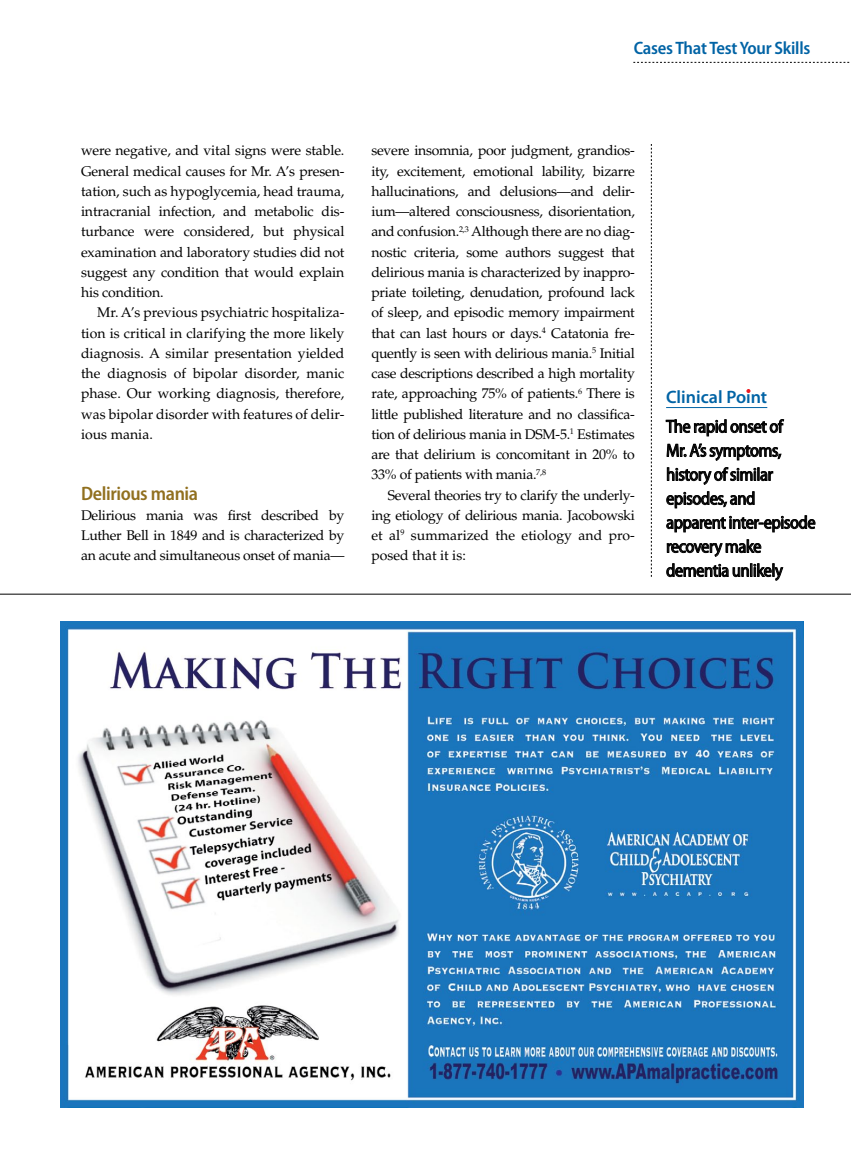
<style>
.page{position:relative;width:851px;height:1161px;background:#fff}
.page>*{position:absolute;margin:0;border:0;box-sizing:border-box;transform-origin:0 0}
.t1{font:600 semi-condensed 19.5px "Myriad Pro";letter-spacing:-.02em;color:#91701f}
.Clinical_Point{font:semi-condensed 18px/24px "Myriad Pro";letter-spacing:-.025em;color:#000}
.t2{font:600 semi-condensed 18px "Myriad Pro";letter-spacing:-.015em;color:#0063a5}
.t3{font:600 18px "Myriad Pro";color:#0063a5}
.Body_1{font:14.1px/20.2px "Palatino LT Std";letter-spacing:-.02em;color:#000;text-align:justify}
.Body_2{font:14.1px/20.2px "Palatino LT Std";color:#000;text-align:justify}
</style>
<div class="page">
<svg style="left:633px;top:62px;width:217px;height:1px"></svg>
<svg style="left:651px;top:144px;width:1px;height:433px"></svg>
<hr style="left:666px;top:407px;width:101px;height:1px;background:#0063a5">
<svg style="left:665px;top:419px;width:119px;height:42px"></svg>
<svg style="left:667px;top:467px;width:106px;height:18px"></svg>
<svg style="left:666px;top:491px;width:88px;height:18px"></svg>
<svg style="left:666px;top:515px;width:149px;height:18px"></svg>
<svg style="left:667px;top:539px;width:94px;height:18px"></svg>
<svg style="left:666px;top:563px;width:117px;height:18px"></svg>
<svg style="left:746px;top:389px;width:5px;height:4px"></svg>
<hr style="left:0;top:594px;width:850px;height:1px;background:#000">
<img style="left:60px;top:621px;width:743px;height:486px">
<p class="t2" style="left:633px;top:37px;width:178px">Cases That Test Your Skills</p>
<p class="Body_2" style="left:81px;top:141px;width:265px">were negative, and vital signs were stable.<br>General medical causes for Mr. A’s presen&shy;tation, such as hypoglycemia, head trauma, intracranial infection, and metabolic dis&shy;turbance were considered, but physical examination and laboratory studies did not suggest any condition that would explain his condition.</p>
<p class="Body_2" style="left:81px;top:303px;width:265px;text-indent:16px">Mr. A’s previous psychiatric hospitaliza&shy;tion is critical in clarifying the more likely diagnosis. A similar presentation yielded the diagnosis of bipolar disorder, manic phase. Our working diagnosis, therefore, was bipolar disorder with features of delir&shy;ious mania.</p>
<h1 class="t1" style="left:81px;top:481px;width:119px">Delirious mania</h1>
<p class="Body_1" style="left:81px;top:505px;width:265px">Delirious mania was first described by Luther Bell in 1849 and is characterized by an acute and simultaneous onset of mania—</p>
<p class="Body_1" style="left:371px;top:141px;width:265px">severe insomnia, poor judgment, grandios&shy;ity, excitement, emotional lability, bizarre hallucinations, and delusions—and delir&shy;ium—altered consciousness, disorientation, and confusion.<sup>2,3</sup> Although there are no diag&shy;nostic criteria, some authors suggest that delirious mania is characterized by inappro&shy;priate toileting, denudation, profound lack of sleep, and episodic memory impairment that can last hours or days.<sup>4</sup> Catatonia fre&shy;quently is seen with delirious mania.<sup>5</sup> Initial case descriptions described a high mortality rate, approaching 75% of patients.<sup>6</sup> There is little published literature and no classifica&shy;tion of delirious mania in DSM-5.<sup>1</sup> Estimates are that delirium is concomitant in 20% to 33% of patients with mania.<sup>7,8</sup></p>
<p class="Body_2" style="left:371px;top:485px;width:265px;text-indent:16px">Several theories try to clarify the underly&shy;ing etiology of delirious mania. Jacobowski et al<sup>9</sup> summarized the etiology and pro&shy;posed that it is:</p>
<p class="t3" style="left:666px;top:386px;width:103px">Clinical Point</p>
<p class="Clinical_Point" style="left:666px;top:414px;width:151px">The rapid onset of<br>Mr. A’s symptoms, history of similar episodes, and apparent inter-episode recovery make dementia unlikely</p>
</div>
